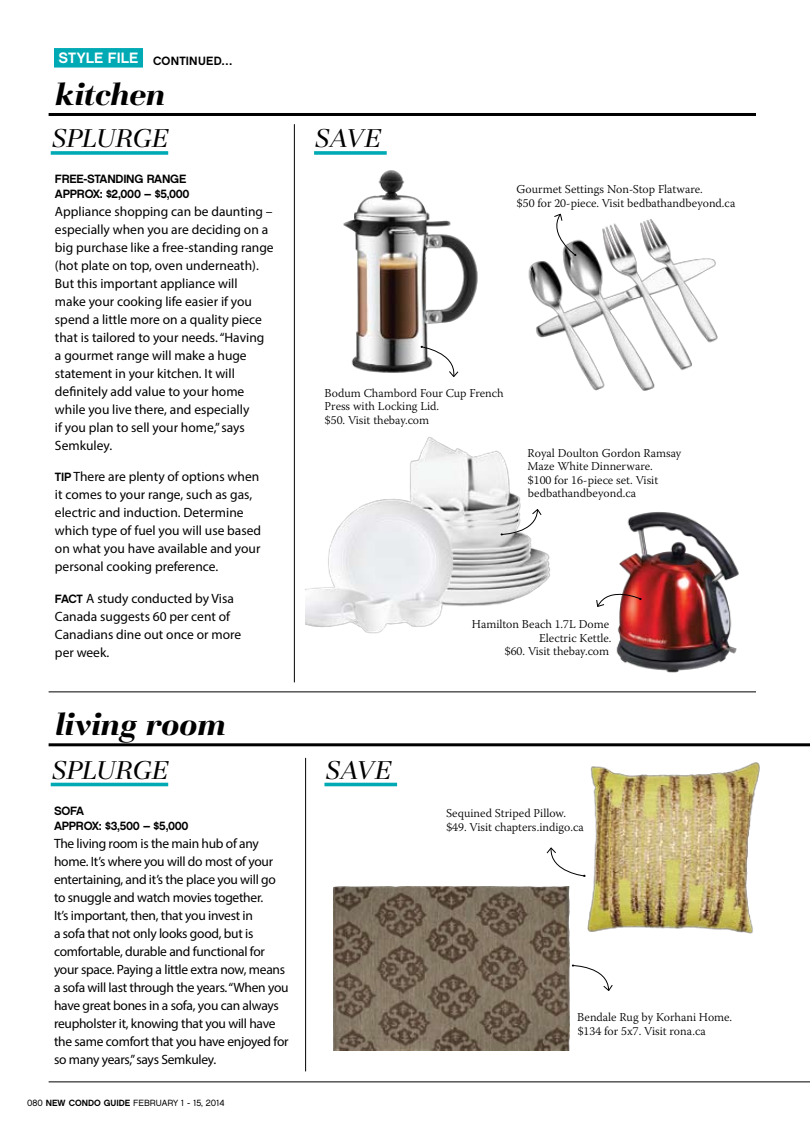
<style>
.page{position:relative;width:810px;height:1134px;background:#fff}
.page>*{position:absolute;margin:0;border:0;box-sizing:border-box;transform-origin:0 0}
.t1{font:italic 700 33.45px "Basilia T";letter-spacing:-.015em;color:#000}
.t2{font:italic 26.85px "Basilia T";letter-spacing:-.01em;color:#000}
.t3{font:13.5px/18px "Myriad Pro";color:#000}
.t4{font:13.5px/18px "Myriad Pro";letter-spacing:-.02em;color:#000}
.t5{font:300 12px/13.5px "Warnock Pro";color:#000}
.t6{font:12px/15px "Chalet New York Nineteen Sixty";letter-spacing:-.02em;color:#000}
.t7{font:12px "Chalet New York Nineteen Sixty";letter-spacing:.02em;color:#000}
.t8{font:9px "Chalet London Nineteen Sixty";color:#000}
.s1{font-size:15px;color:#fff}
.s2{font-family:"Chalet New York Nineteen Sixty";font-size:12px}
.s3{font-family:"Chalet New York Nineteen Sixty"}
</style>
<div class="page">
<img style="left:528px;top:219px;width:190px;height:172px">
<img style="left:343px;top:170px;width:135px;height:203px">
<img style="left:306px;top:437px;width:245px;height:197px">
<img style="left:592px;top:512px;width:164px;height:180px">
<svg style="left:51px;top:151px;width:117px;height:4px"></svg>
<hr style="left:51px;top:783px;width:117px;height:3px;background:#00aab5">
<svg style="left:314px;top:151px;width:73px;height:4px"></svg>
<hr style="left:324px;top:783px;width:73px;height:3px;background:#00aab5">
<svg style="left:547px;top:213px;width:30px;height:44px"></svg>
<svg style="left:596px;top:585px;width:46px;height:23px"></svg>
<svg style="left:420px;top:346px;width:39px;height:31px"></svg>
<svg style="left:500px;top:508px;width:42px;height:28px"></svg>
<hr style="left:49px;top:113px;width:707px;height:3px;background:#000">
<hr style="left:49px;top:743px;width:761px;height:3px;background:#000">
<hr style="left:49px;top:1082px;width:761px;height:1px;background:#000">
<hr style="left:49px;top:692px;width:707px;height:1px;background:#000">
<hr style="left:305px;top:758px;width:1px;height:313px;background:#000">
<hr style="left:294px;top:124px;width:1px;height:558px;background:#000">
<img style="left:333px;top:886px;width:236px;height:165px">
<img style="left:587px;top:762px;width:173px;height:172px">
<svg style="left:571px;top:964px;width:42px;height:27px"></svg>
<svg style="left:546px;top:847px;width:40px;height:30px"></svg>
<div style="left:54px;top:48px;width:89px;height:20px;background:#00aab5"></div>
<p class="t7" style="left:59px;top:53px;width:175px"><span class="s1">STYLE FILE</span> CONTINUED…</p>
<h1 class="t1" style="left:55px;top:75px;width:112px">kitchen</h1>
<h2 class="t2" style="left:52px;top:124px;width:118px">SPLURGE</h2>
<p class="t6" style="left:55px;top:171px;width:136px">FREE-STANDING RANGE<br>APPROX: $2,000 – $5,000</p>
<p class="t3" style="left:55px;top:202px;width:220px">Appliance shopping can be daunting – especially when you are deciding on a big purchase like a free-standing range (hot plate on top, oven underneath).<br>But this important appliance will<br>make your cooking life easier if you spend a little more on a quality piece that is tailored to your needs. “Having a gourmet range will make a huge statement in your kitchen. It will definitely add value to your home while you live there, and especially<br>if you plan to sell your home,” says Semkuley.</p>
<p class="t3" style="left:55px;top:468px;width:208px"><span class="s2">TIP</span> There are plenty of options when it comes to your range, such as gas, electric and induction. Determine which type of fuel you will use based on what you have available and your personal cooking preference.</p>
<p class="t3" style="left:55px;top:589px;width:188px"><span class="s2">FACT</span> A study conducted by Visa<br>Canada suggests 60 per cent of<br>Canadians dine out once or more per week.</p>
<h1 class="t1" style="left:55px;top:706px;width:172px">living room</h1>
<h2 class="t2" style="left:52px;top:756px;width:118px">SPLURGE</h2>
<p class="t6" style="left:54px;top:803px;width:136px">SOFA<br>APPROX: $3,500 – $5,000</p>
<p class="t4" style="left:54px;top:834px;width:236px">The living room is the main hub of any home. It’s where you will do most of your entertaining, and it’s the place you will go to snuggle and watch movies together.<br>It’s important, then, that you invest in<br>a sofa that not only looks good, but is comfortable, durable and functional for your space. Paying a little extra now, means a sofa will last through the years. “When you have great bones in a sofa, you can always reupholster it, knowing that you will have the same comfort that you have enjoyed for so many years,” says Semkuley.</p>
<p class="t8" style="left:27px;top:1098px;width:199px">080 <span class="s3">NEW CONDO GUIDE</span> FEBRUARY 1 - 15, 2014</p>
<h2 class="t2" style="left:315px;top:124px;width:68px">SAVE</h2>
<p class="t5" style="left:516px;top:182px;width:221px">Gourmet Settings Non-Stop Flatware.<br>$50 for 20-piece. Visit bedbathandbeyond.ca</p>
<p class="t5" style="left:325px;top:386px;width:181px">Bodum Chambord Four Cup French<br>Press with Locking Lid.<br>$50. Visit thebay.com</p>
<p class="t5" style="left:527px;top:446px;width:155px">Royal Doulton Gordon Ramsay<br>Maze White Dinnerware.<br>$100 for 16-piece set. Visit bedbathandbeyond.ca</p>
<h2 class="t2" style="left:325px;top:756px;width:68px">SAVE</h2>
<p class="t5" style="left:472px;top:617px;width:141px;text-align:right">Hamilton Beach 1.7L Dome<br>Electric Kettle.<br>$60. Visit thebay.com</p>
<p class="t5" style="left:446px;top:806px;width:139px">Sequined Striped Pillow. $49. Visit chapters.indigo.ca</p>
<p class="t5" style="left:577px;top:1010px;width:156px">Bendale Rug by Korhani Home. $134 for 5x7. Visit rona.ca</p>
</div>
